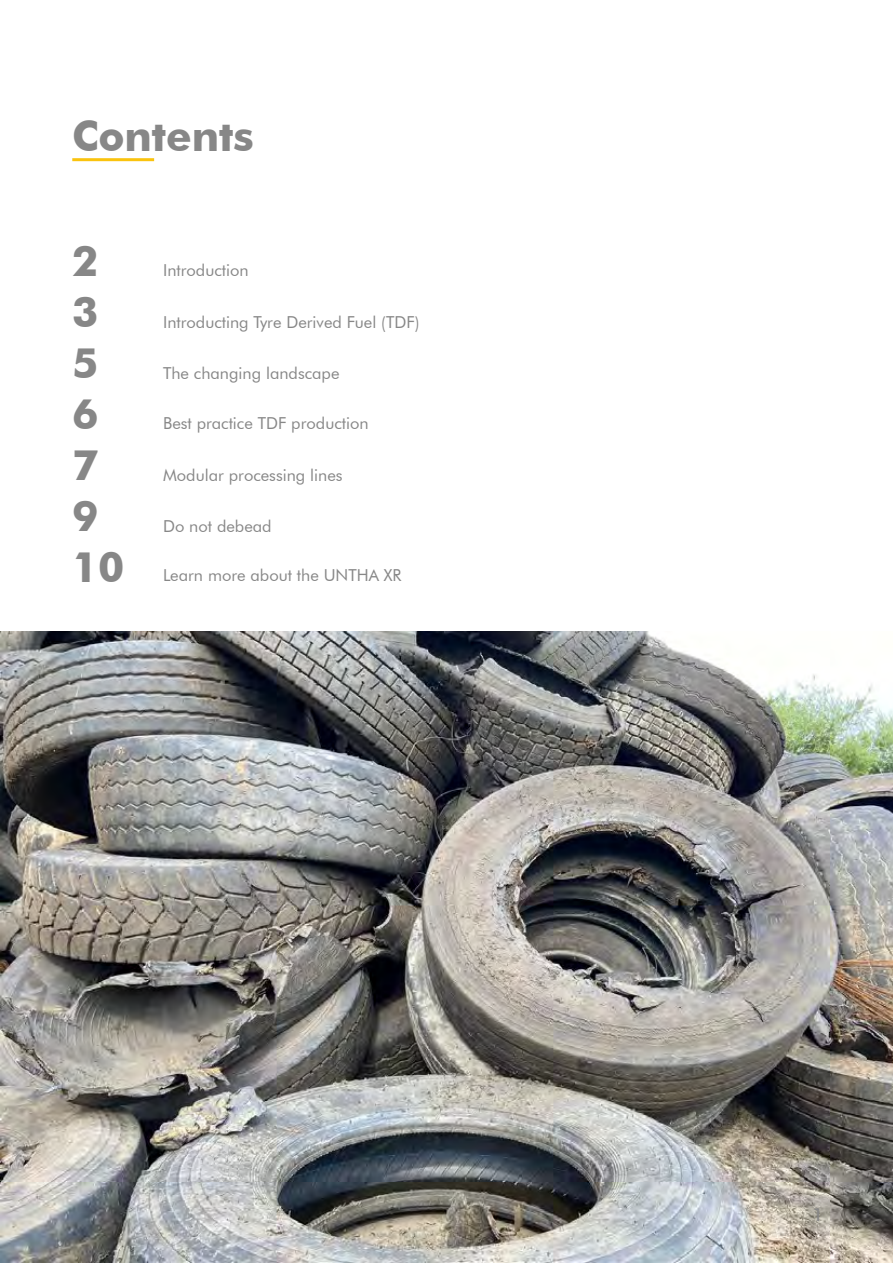
<style>
.page{position:relative;width:893px;height:1263px;background:#fff}
.page>*{position:absolute;margin:0;border:0;box-sizing:border-box;transform-origin:0 0}
.t1{font:700 42px/51px "Futura BT";letter-spacing:-.005em;color:#878787}
.t2{font:500 18px "Futura BT";color:#878787}
.t3{font:16.5px "Futura BT";color:#878787}
</style>
<div class="page">
<img style="left:0;top:631px;width:893px;height:632px">
<hr style="left:72px;top:158px;width:82px;height:3px;background:#fac30e">
<h1 class="t1" style="left:72px;top:110px;width:183px">Contents</h1>
<h1 class="t1" style="left:72px;top:235px;width:54px">2<br>3<br>5<br>6<br>7<br>9<br>10</h1>
<p class="t3" style="left:163px;top:260px;width:87px">Introduction</p>
<p class="t3" style="left:163px;top:312px;width:258px">Introducting Tyre Derived Fuel (TDF)</p>
<p class="t3" style="left:163px;top:363px;width:178px">The changing landscape</p>
<p class="t3" style="left:163px;top:413px;width:207px">Best practice TDF production</p>
<p class="t3" style="left:163px;top:465px;width:181px">Modular processing lines</p>
<p class="t3" style="left:163px;top:516px;width:110px">Do not debead</p>
<p class="t3" style="left:163px;top:565px;width:240px">Learn more about the UNTHA XR</p>
<p class="t2" style="left:813px;top:1204px;width:12px">1</p>
</div>
